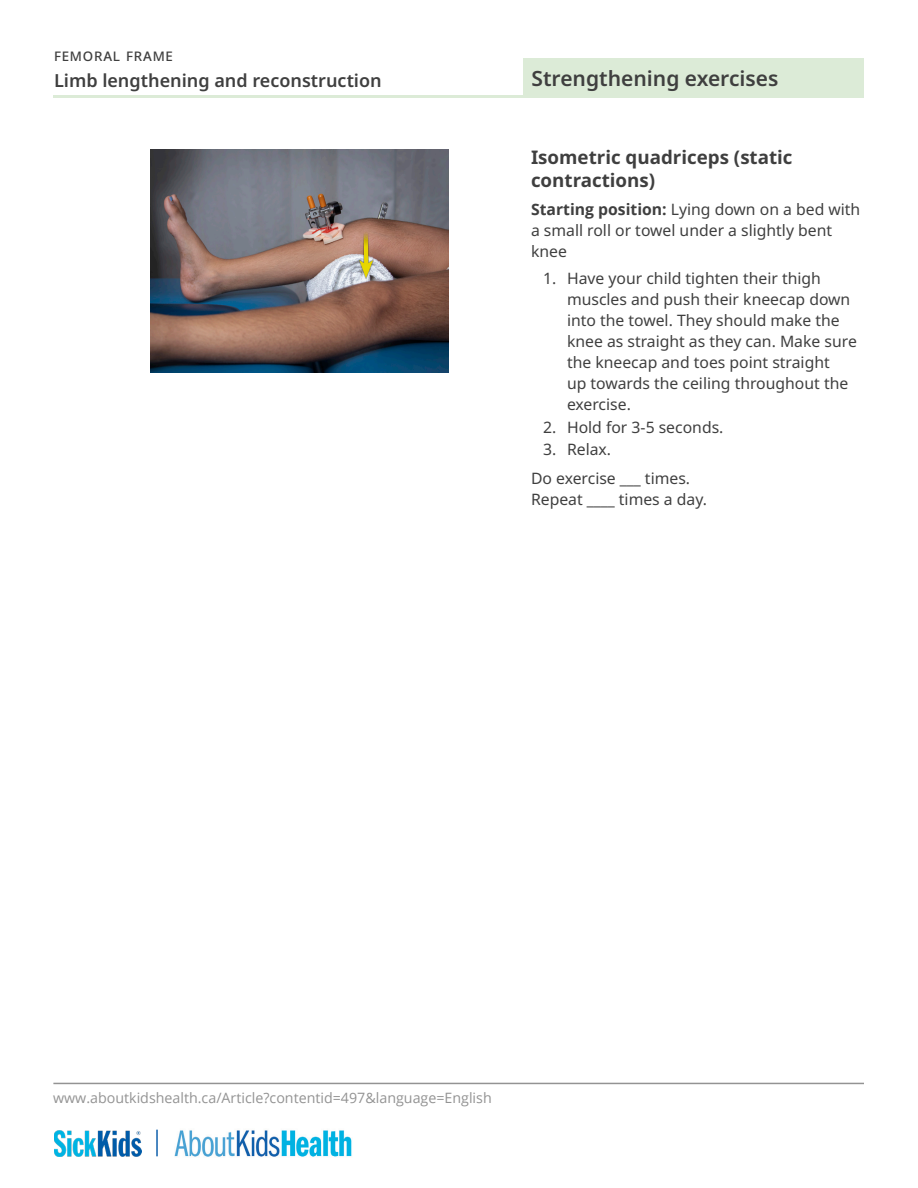
<style>
.page{position:relative;width:918px;height:1188px;background:#fff}
.page>*{position:absolute;margin:0;border:0;box-sizing:border-box;transform-origin:0 0}
.t1{font:600 21px "Noto Sans";color:#3f3f3f}
.t2{font:700 18.75px/22.5px "Noto Sans";color:#3f3f3f}
.t3{font:600 18px "Noto Sans";color:#3f3f3f}
.t4{font:16.5px "Noto Sans";letter-spacing:.05em;color:#3f3f3f}
.body_exer_intro{font:15.75px/21px "Noto Sans";color:#3f3f3f}
.body_exer_outro{font:15.75px/21px "Noto Sans";color:#3f3f3f}
.t5{font:14.25px "Open Sans";color:#939393}
.s1{font-family:"Open Sans";font-weight:700}
</style>
<div class="page">
<div style="left:524px;top:59px;width:340px;height:37px;background:#dcebd7"></div>
<hr style="left:53px;top:95px;width:811px;height:3px;background:#dcebd7">
<hr style="left:53px;top:1083px;width:811px;height:1px;background:#939393">
<img style="left:156px;top:1129px;width:196px;height:28px">
<img style="left:54px;top:1131px;width:87px;height:26px">
<img style="left:150px;top:149px;width:299px;height:224px">
<hr style="left:156px;top:1130px;width:2px;height:26px;background:#1060ac">
<p class="t4" style="left:54px;top:44px;width:121px">FEMORAL FRAME</p>
<p class="t3" style="left:54px;top:68px;width:329px">Limb lengthening and reconstruction</p>
<h3 class="t1" style="left:531px;top:64px;width:248px">Strengthening exercises</h3>
<h4 class="t2" style="left:531px;top:147px;width:263px">Isometric quadriceps (static contractions)</h4>
<p class="body_exer_intro" style="left:531px;top:200px;width:331px"><span class="s1">Starting position:</span> Lying down on a bed with a small roll or towel under a slightly bent knee</p>
<p class="body_exer_intro" style="left:567px;top:269px;width:291px;text-indent:-24px">1. Have your child tighten their thigh muscles and push their kneecap down into the towel. They should make the knee as straight as they can. Make sure the kneecap and toes point straight<br>up towards the ceiling throughout the exercise.</p>
<p class="body_exer_intro" style="left:543px;top:417px;width:182px">2. Hold for 3-5 seconds.</p>
<p class="body_exer_intro" style="left:543px;top:440px;width:70px">3. Relax.</p>
<p class="body_exer_outro" style="left:531px;top:468px;width:178px">Do exercise ___ times.<br>Repeat ____ times a day.</p>
<p class="t5" style="left:53px;top:1088px;width:440px">www.aboutkidshealth.ca/Article?contentid=497&amp;language=English</p>
</div>
